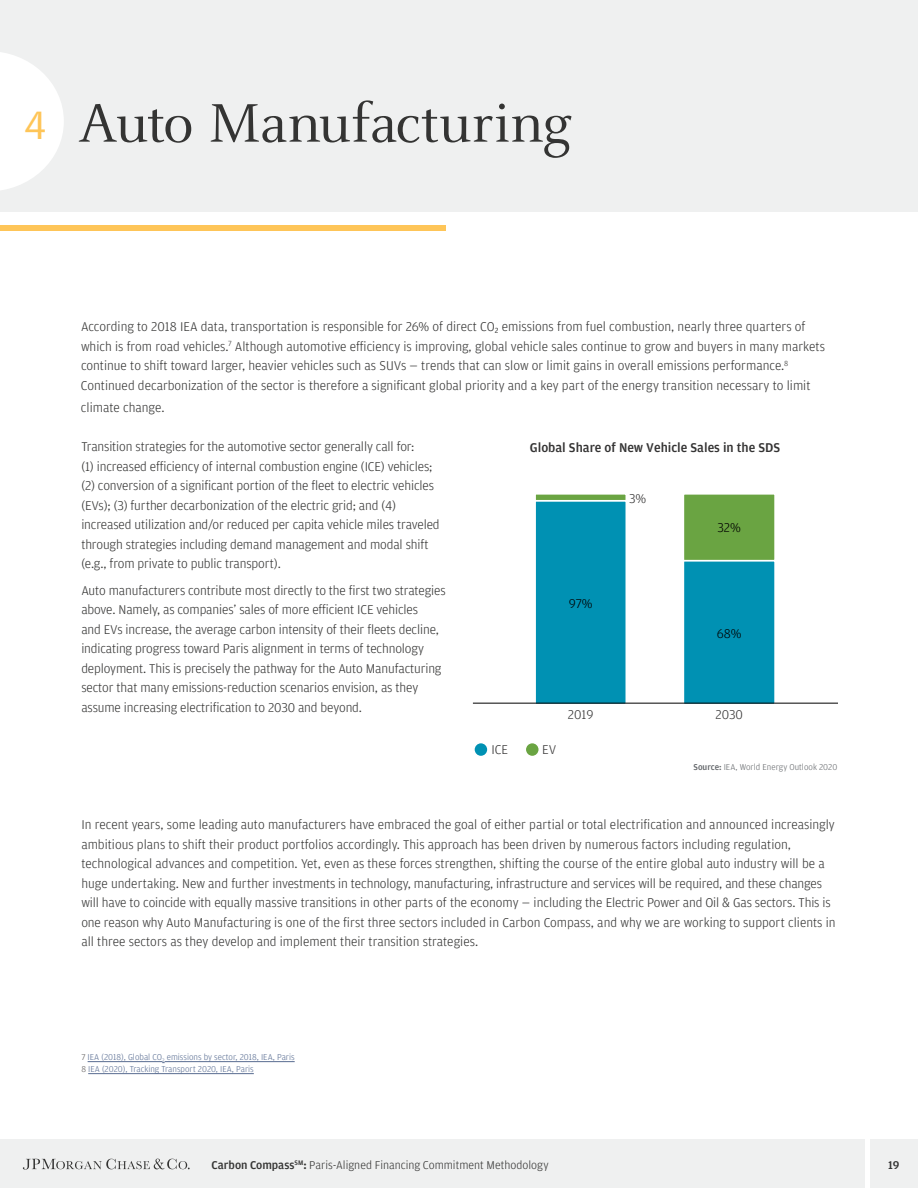
<style>
.page{position:relative;width:918px;height:1188px;background:#fff}
.page>*{position:absolute;margin:0;border:0;box-sizing:border-box;transform-origin:0 0}
.t1{font:60px "Celeste OT";letter-spacing:-.015em;color:#343433}
.t2{font:300 13.5px/19.5px "Amplitude";letter-spacing:-.005em;color:#343433}
.t3{font:500 13.5px "Amplitude";color:#343333}
.t4{font:300 13.5px "Amplitude";color:#343333}
.t5{font:300 13.5px "Amplitude";color:#000}
.t6{font:300 12px "Amplitude";color:#343433}
.t7{font:500 12px "Amplitude";color:#343433}
.t8{font:300 9px/12px "Amplitude";color:#586c91}
.t9{font:300 9px "Amplitude";color:#63666a}
.s1{font-family:"Amplitude";font-size:42px;color:#fec558}
.s2{font-weight:500}
.s3{color:#5f5c5b}
</style>
<div class="page">
<div style="left:0;top:0;width:918px;height:212px;background:#eff0f0"></div>
<div style="left:0;top:225px;width:446px;height:5px;background:#fec558"></div>
<svg style="left:0;top:52px;width:64px;height:138px"></svg>
<div style="left:535px;top:501px;width:91px;height:203px;background:#0091b3"></div>
<div style="left:534px;top:500px;width:93px;height:205px;border:2px solid #fff"></div>
<div style="left:683px;top:561px;width:92px;height:143px;background:#0091b3"></div>
<div style="left:683px;top:560px;width:93px;height:145px;border:2px solid #fff"></div>
<div style="left:535px;top:494px;width:91px;height:7px;background:#6aa442"></div>
<div style="left:534px;top:493px;width:93px;height:8px;border:2px solid #fff"></div>
<div style="left:683px;top:494px;width:92px;height:67px;background:#6aa442"></div>
<div style="left:683px;top:493px;width:93px;height:68px;border:2px solid #fff"></div>
<div style="left:474px;top:743px;width:14px;height:14px;background:#0091b3;border-radius:50%"></div>
<div style="left:473px;top:742px;width:16px;height:15px;border:2px solid #fff;border-radius:50%"></div>
<div style="left:525px;top:743px;width:14px;height:14px;background:#6aa442;border-radius:50%"></div>
<div style="left:525px;top:742px;width:15px;height:15px;border:2px solid #fff;border-radius:50%"></div>
<hr style="left:473px;top:703px;width:364px;height:1px;background:#000">
<hr style="left:88px;top:1061px;width:74px;height:1px;background:#586c91">
<hr style="left:165px;top:1061px;width:130px;height:1px;background:#586c91">
<hr style="left:88px;top:1073px;width:166px;height:1px;background:#586c91">
<div style="left:0;top:1140px;width:918px;height:48px;background:#eff0f0"></div>
<hr style="left:865px;top:1140px;width:4px;height:48px;background:#fff">
<svg style="left:23px;top:1159px;width:167px;height:11px"></svg>
<h1 class="t1" style="left:24px;top:90px;width:549px"><span class="s1">4</span> Auto Manufacturing</h1>
<p class="t2" style="left:81px;top:317px;width:746px">According to 2018 IEA data, transportation is responsible for 26% of direct CO<sub>2</sub> emissions from fuel combustion, nearly three quarters of which is from road vehicles.<sup>7</sup> Although automotive efficiency is improving, global vehicle sales continue to grow and buyers in many markets continue to shift toward larger, heavier vehicles such as SUVs — trends that can slow or limit gains in overall emissions performance.<sup>8<br></sup>Continued decarbonization of the sector is therefore a significant global priority and a key part of the energy transition necessary to limit</p>
<p class="t2" style="left:81px;top:398px;width:85px">climate change.</p>
<p class="t2" style="left:81px;top:437px;width:360px">Transition strategies for the automotive sector generally call for:<br>(1) increased efficiency of internal combustion engine (ICE) vehicles; (2) conversion of a significant portion of the fleet to electric vehicles (EVs); (3) further decarbonization of the electric grid; and (4) increased utilization and/or reduced per capita vehicle miles traveled through strategies including demand management and modal shift (e.g., from private to public transport).</p>
<p class="t2" style="left:81px;top:581px;width:366px">Auto manufacturers contribute most directly to the first two strategies above. Namely, as companies’ sales of more efficient ICE vehicles<br>and EVs increase, the average carbon intensity of their fleets decline, indicating progress toward Paris alignment in terms of technology deployment. This is precisely the pathway for the Auto Manufacturing sector that many emissions-reduction scenarios envision, as they assume increasing electrification to 2030 and beyond.</p>
<p class="t3" style="left:530px;top:440px;width:252px">Global Share of New Vehicle Sales in the SDS</p>
<p class="t4" style="left:629px;top:491px;width:19px">3%</p>
<p class="t5" style="left:569px;top:596px;width:26px">97%</p>
<p class="t5" style="left:718px;top:520px;width:25px">32%</p>
<p class="t5" style="left:717px;top:626px;width:26px">68%</p>
<p class="t4" style="left:491px;top:742px;width:18px">ICE</p>
<p class="t4" style="left:542px;top:742px;width:16px">EV</p>
<p class="t4" style="left:568px;top:707px;width:27px">2019</p>
<p class="t4" style="left:715px;top:707px;width:29px">2030</p>
<p class="t9" style="left:694px;top:762px;width:145px"><span class="s2">Source:</span> IEA, World Energy Outlook 2020</p>
<p class="t2" style="left:81px;top:815px;width:756px">In recent years, some leading auto manufacturers have embraced the goal of either partial or total electrification and announced increasingly ambitious plans to shift their product portfolios accordingly. This approach has been driven by numerous factors including regulation, technological advances and competition. Yet, even as these forces strengthen, shifting the course of the entire global auto industry will be a huge undertaking. New and further investments in technology, manufacturing, infrastructure and services will be required, and these changes will have to coincide with equally massive transitions in other parts of the economy — including the Electric Power and Oil &amp; Gas sectors. This is one reason why Auto Manufacturing is one of the first three sectors included in Carbon Compass, and why we are working to support clients in all three sectors as they develop and implement their transition strategies.</p>
<p class="t8" style="left:81px;top:1052px;width:215px"><span class="s3">7</span> IEA (2018), Global CO<sub>2</sub> emissions by sector, 2018, IEA, Paris<br><span class="s3">8</span> IEA (2020), Tracking Transport 2020, IEA, Paris</p>
<p class="t6" style="left:212px;top:1158px;width:339px"><span class="s2">Carbon Compass</span><sup>SM</sup><span class="s2">:</span> Paris-Aligned Financing Commitment Methodology</p>
<p class="t7" style="left:888px;top:1158px;width:13px">19</p>
</div>
